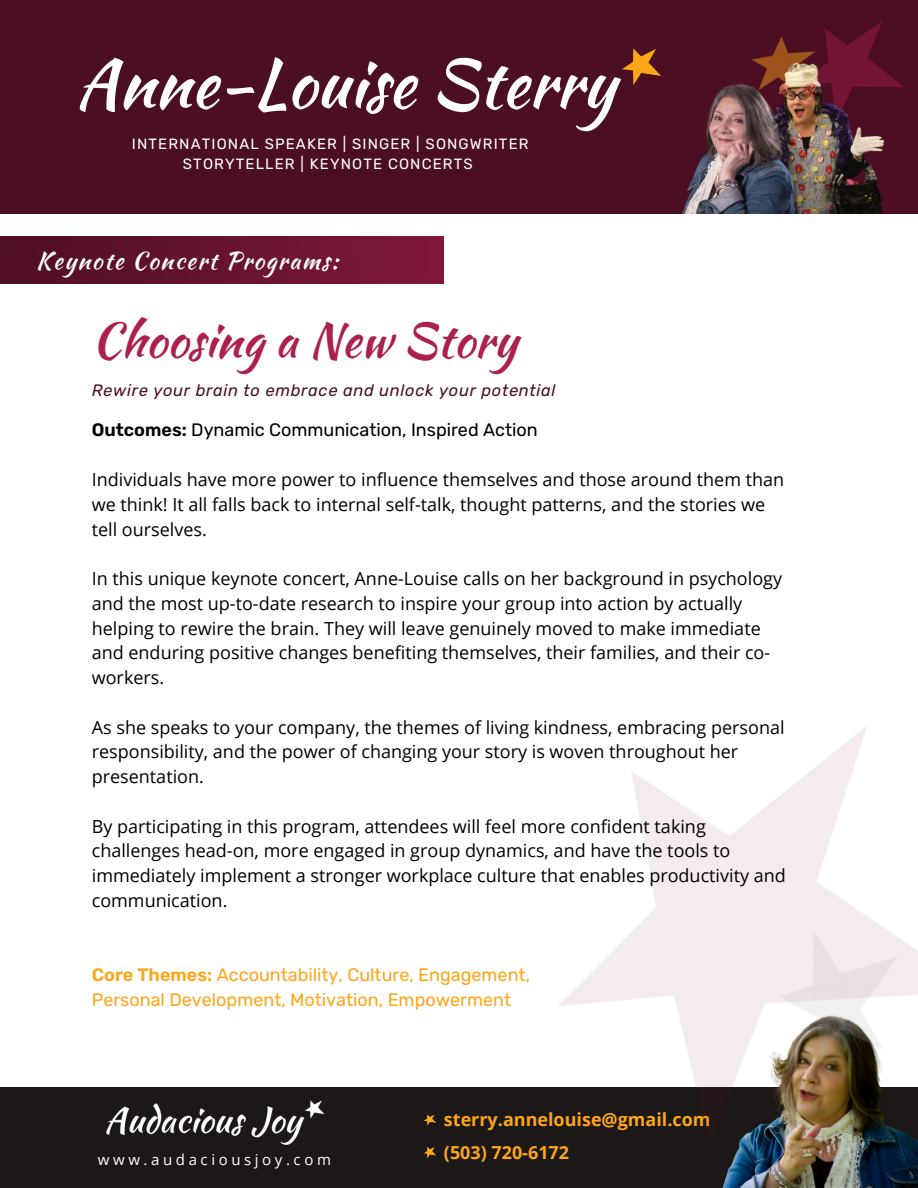
<style>
.page{position:relative;width:918px;height:1188px;background:#4c0e23}
.page>*{position:absolute;margin:0;border:0;box-sizing:border-box;transform-origin:0 0}
.t1{font:66.9px "Kaushan Script";color:#fff}
.t2{font:48px "Kaushan Script";color:#ac2050}
.t3{font:24px "Kaushan Script";letter-spacing:.06em;color:#fff}
.t4{font:18px/24.8px "Open Sans";color:#000}
.t5{font:18px/24.8px "Rubik";color:#fda617}
.t6{font:18px "Rubik";color:#000}
.t7{font:700 18px "Open Sans";color:#fda617}
.t8{font:italic 16.5px "Rubik";letter-spacing:.04em;color:#4c0e23}
.t9{font:15px "Open Sans";letter-spacing:.24em;color:#fff}
.t10{font:14.85px "Rubik";letter-spacing:.075em;color:#fff}
.s1{font-weight:600}
</style>
<div class="page">
<img style="left:776px;top:21px;width:129px;height:67px">
<img style="left:752px;top:48px;width:150px;height:166px">
<img style="left:794px;top:97px;width:37px;height:117px">
<img style="left:681px;top:78px;width:113px;height:136px">
<div style="left:0;top:214px;width:918px;height:884px;background:#fff"></div>
<img style="left:622px;top:48px;width:39px;height:37px">
<div style="left:0;top:1087px;width:918px;height:101px;background:#1c1818"></div>
<img style="left:106px;top:1100px;width:219px;height:45px">
<div style="left:0;top:237px;width:444px;height:47px;background:linear-gradient(to right,#4e0e24,#80183c)"></div>
<img style="left:424px;top:726px;width:494px;height:462px">
<img style="left:724px;top:881px;width:194px;height:230px">
<p class="t1" style="left:76px;top:35px;width:541px">Anne-Louise Sterry</p>
<p class="t10" style="left:132px;top:135px;width:398px">INTERNATIONAL SPEAKER | SINGER | SONGWRITER</p>
<p class="t10" style="left:183px;top:155px;width:291px">STORYTELLER | KEYNOTE CONCERTS</p>
<p class="t3" style="left:36px;top:243px;width:304px">Keynote Concert Programs:</p>
<p class="t2" style="left:92px;top:305px;width:427px">Choosing a New Story</p>
<p class="t8" style="left:92px;top:380px;width:465px">Rewire your brain to embrace and unlock your potential</p>
<p class="t6" style="left:92px;top:419px;width:447px"><span class="s1">Outcomes:</span> Dynamic Communication, Inspired Action</p>
<p class="t4" style="left:92px;top:467px;width:694px">Individuals have more power to influence themselves and those around them than we think! It all falls back to internal self-talk, thought patterns, and the stories we tell ourselves.</p>
<p class="t4" style="left:92px;top:566px;width:692px">In this unique keynote concert, Anne-Louise calls on her background in psychology and the most up-to-date research to inspire your group into action by actually helping to rewire the brain. They will leave genuinely moved to make immediate and enduring positive changes benefiting themselves, their families, and their co&shy;workers.</p>
<p class="t4" style="left:92px;top:714px;width:694px">As she speaks to your company, the themes of living kindness, embracing personal responsibility, and the power of changing your story is woven throughout her presentation.</p>
<p class="t4" style="left:92px;top:813px;width:696px">By participating in this program, attendees will feel more confident taking challenges head-on, more engaged in group dynamics, and have the tools to immediately implement a stronger workplace culture that enables productivity and communication.</p>
<p class="t5" style="left:92px;top:962px;width:440px"><span class="s1">Core Themes:</span> Accountability, Culture, Engagement,<br>Personal Development, Motivation, Empowerment</p>
<p class="t9" style="left:98px;top:1149px;width:235px">www.audaciousjoy.com</p>
<p class="t7" style="left:444px;top:1107px;width:268px">sterry.annelouise@gmail.com</p>
<p class="t7" style="left:444px;top:1140px;width:127px">(503) 720-6172</p>
</div>
